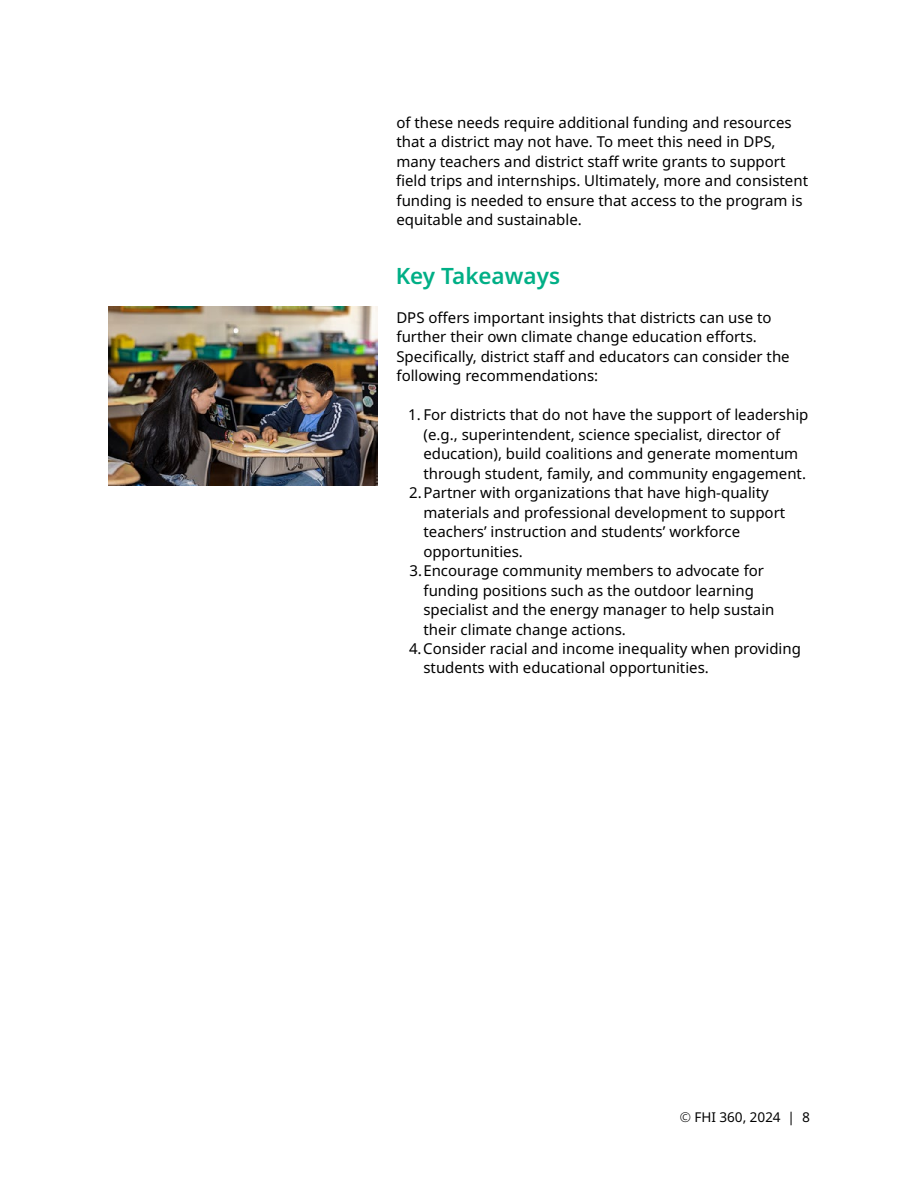
<style>
.page{position:relative;width:918px;height:1188px;background:#fff}
.page>*{position:absolute;margin:0;border:0;box-sizing:border-box;transform-origin:0 0}
.t1{font:600 22.5px "Noto Sans";color:#00af86}
.t2{font:15px/19.5px "Noto Sans";color:#000}
.t3{font:13.5px "Noto Sans";color:#000}
.s1{font-weight:300}
</style>
<div class="page">
<img style="left:108px;top:306px;width:270px;height:180px">
<p class="t2" style="left:396px;top:113px;width:414px">of these needs require additional funding and resources that a district may not have. To meet this need in DPS, many teachers and district staff write grants to support field trips and internships. Ultimately, more and consistent funding is needed to ensure that access to the program is equitable and sustainable.</p>
<h1 class="t1" style="left:396px;top:263px;width:166px">Key Takeaways</h1>
<p class="t2" style="left:396px;top:308px;width:395px">DPS offers important insights that districts can use to further their own climate change education efforts.<br>Specifically, district staff and educators can consider the following recommendations:</p>
<p class="t2" style="left:408px;top:405px;width:402px">1. For districts that do not have the support of leadership</p>
<p class="t2" style="left:424px;top:425px;width:358px">(e.g., superintendent, science specialist, director of</p>
<p class="t2" style="left:423px;top:444px;width:376px">education), build coalitions and generate momentum</p>
<p class="t2" style="left:424px;top:464px;width:384px">through student, family, and community engagement.</p>
<p class="t2" style="left:409px;top:483px;width:361px">2.Partner with organizations that have high-quality</p>
<p class="t2" style="left:424px;top:503px;width:363px">materials and professional development to support</p>
<p class="t2" style="left:424px;top:522px;width:318px">teachers’ instruction and students’ workforce</p>
<p class="t2" style="left:423px;top:542px;width:101px">opportunities.</p>
<p class="t2" style="left:410px;top:561px;width:356px">3.Encourage community members to advocate for</p>
<p class="t2" style="left:424px;top:581px;width:332px">funding positions such as the outdoor learning</p>
<p class="t2" style="left:423px;top:600px;width:353px">specialist and the energy manager to help sustain</p>
<p class="t2" style="left:424px;top:620px;width:204px">their climate change actions.</p>
<p class="t2" style="left:409px;top:639px;width:393px">4.Consider racial and income inequality when providing</p>
<p class="t2" style="left:423px;top:659px;width:287px">students with educational opportunities.</p>
<p class="t3" style="left:680px;top:1109px;width:132px"><span class="s1">©</span> FHI 360, 2024 | 8</p>
</div>
